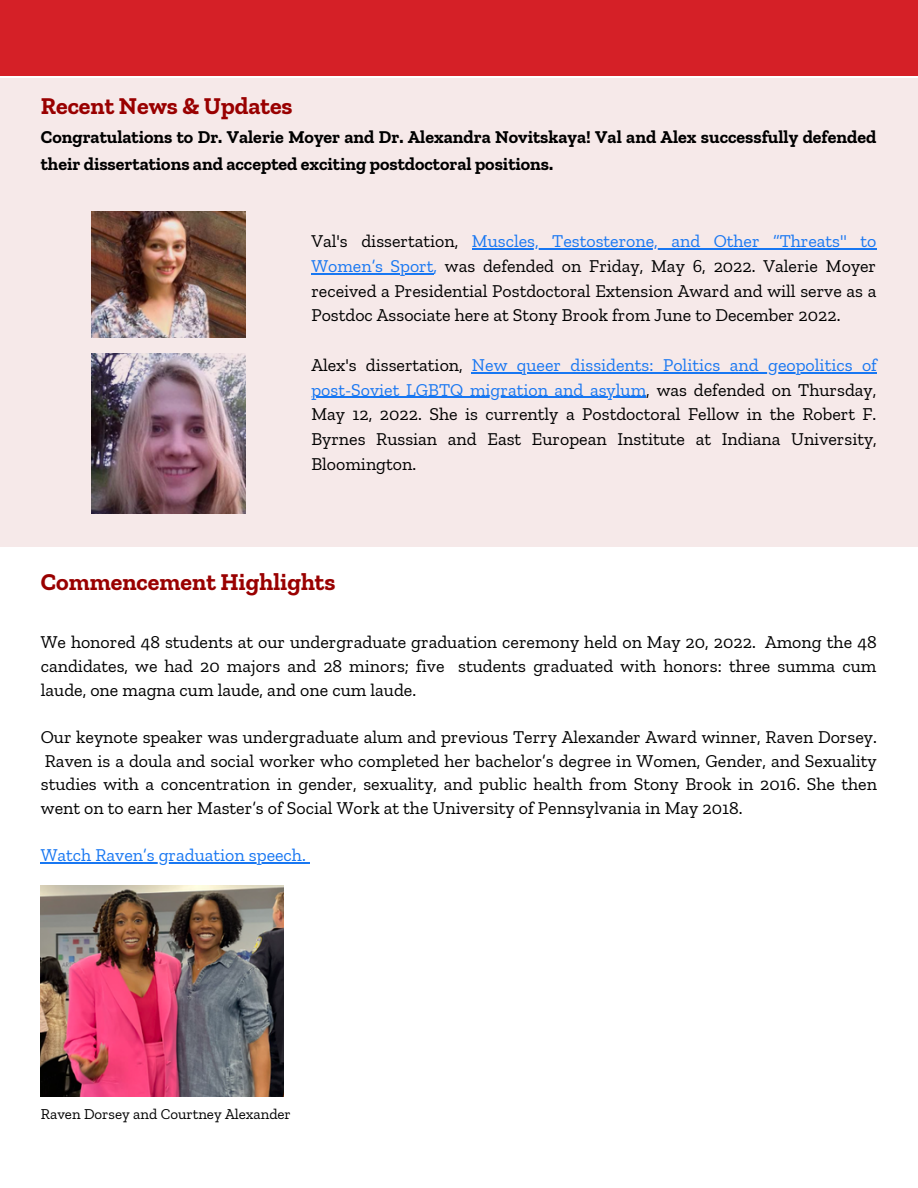
<style>
.page{position:relative;width:918px;height:1188px;background:#fff}
.page>*{position:absolute;margin:0;border:0;box-sizing:border-box;transform-origin:0 0}
.t1{font:700 24px "Zilla Slab";color:#900}
.t2{font:18px/24.8px "Zilla Slab";color:#000;text-align:justify}
.t3{font:700 18px/27px "Zilla Slab";color:#000}
.t4{font:18px "Zilla Slab";color:#1877f2}
.t5{font:15px "Zilla Slab";color:#000}
.s1{color:#1877f2}
</style>
<div class="page">
<svg style="left:0;top:78px;width:918px;height:468px;background:#e9dbdb"></svg>
<hr style="left:472px;top:248px;width:404px;height:1px;background:#1877f2">
<hr style="left:311px;top:273px;width:123px;height:1px;background:#1877f2">
<hr style="left:472px;top:372px;width:405px;height:1px;background:#1877f2">
<hr style="left:311px;top:397px;width:335px;height:1px;background:#1877f2">
<hr style="left:41px;top:862px;width:265px;height:1px;background:#1877f2">
<div style="left:0;top:0;width:918px;height:75px;background:#d52027"></div>
<img style="left:41px;top:886px;width:243px;height:210px">
<h3 class="t1" style="left:41px;top:91px;width:253px">Recent News &amp; Updates</h3>
<h4 class="t3" style="left:41px;top:123px;width:837px">Congratulations to Dr. Valerie Moyer and Dr. Alexandra Novitskaya! Val and Alex successfully defended their dissertations and accepted exciting postdoctoral positions.</h4>
<p class="t2" style="left:311px;top:229px;width:567px">Val's dissertation, <span class="s1">Muscles, Testosterone, and Other “Threats'' to Women’s Sport,</span> was defended on Friday, May 6, 2022. Valerie Moyer received a Presidential Postdoctoral Extension Award and will serve as a Postdoc Associate here at Stony Brook from June to December 2022.</p>
<p class="t2" style="left:311px;top:352px;width:567px">Alex's dissertation, <span class="s1">New queer dissidents: Politics and geopolitics of post-Soviet LGBTQ migration and asylum</span>, was defended on Thursday, May 12, 2022. She is currently a Postdoctoral Fellow in the Robert F.<br>Byrnes Russian and East European Institute at Indiana University, Bloomington.</p>
<h3 class="t1" style="left:41px;top:567px;width:296px">Commencement Highlights</h3>
<p class="t2" style="left:41px;top:630px;width:837px;line-height:23.5px">We honored 48 students at our undergraduate graduation ceremony held on May 20, 2022. Among the 48 candidates, we had 20 majors and 28 minors; five students graduated with honors: three summa cum laude, one magna cum laude, and one cum laude.</p>
<p class="t2" style="left:41px;top:724px;width:838px">Our keynote speaker was undergraduate alum and previous Terry Alexander Award winner, Raven Dorsey.</p>
<p class="t2" style="left:41px;top:749px;width:838px;line-height:23.5px">Raven is a doula and social worker who completed her bachelor’s degree in Women, Gender, and Sexuality studies with a concentration in gender, sexuality, and public health from Stony Brook in 2016. She then went on to earn her Master’s of Social Work at the University of Pennsylvania in May 2018.</p>
<p class="t4" style="left:41px;top:844px;width:267px">Watch Raven’s graduation speech.</p>
<p class="t5" style="left:41px;top:1105px;width:252px">Raven Dorsey and Courtney Alexander</p>
</div>
